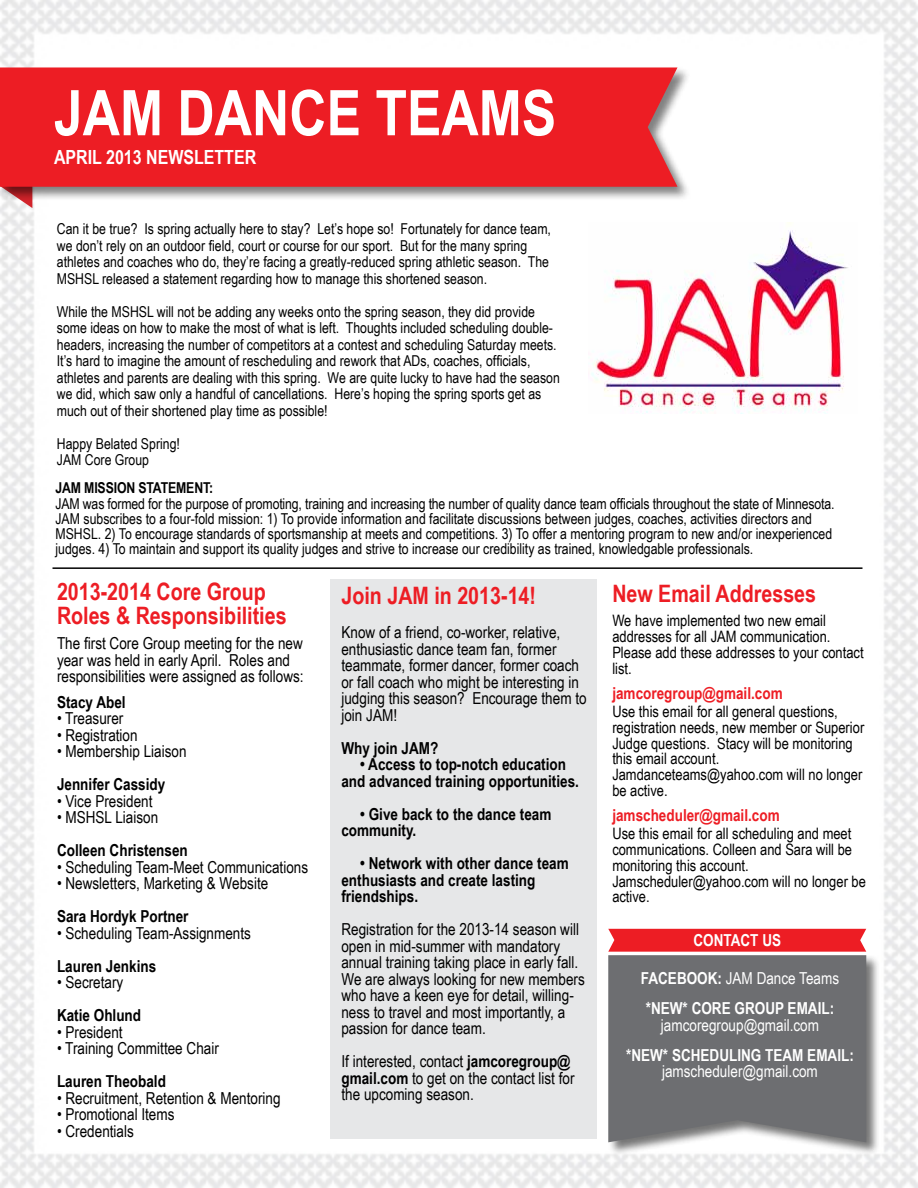
<style>
.page{position:relative;width:918px;height:1188px;background:#fff}
.page>*{position:absolute;margin:0;border:0;box-sizing:border-box;transform-origin:0 0}
.t1{font:700 63px "Arial Narrow";color:#fff}
.t2{font:700 24px/24px "Arial Narrow";color:#ed1d24}
.t3{font:700 19.5px "Arial Narrow";color:#fff}
.t4{font:16.5px/16.5px "Arial Narrow";color:#000}
.t5{font:700 16.5px/16.5px "Arial Narrow";color:#000}
.t6{font:700 16.5px/30px "Arial Narrow";color:#fff}
.t7{font:16.5px "Arial Narrow";color:#fff}
.t8{font:700 16.5px "Arial Narrow";color:#ed1d24}
.t9{font:15.75px/15.8px "Arial Narrow";color:#000}
.t10{font:15px/16.5px "Arial Narrow";color:#000}
.t11{font:700 15px "Arial Narrow";letter-spacing:-.01em;color:#000}
.s1{font-weight:700}
.s2{font-weight:400}
</style>
<div class="page">
<svg style="left:0;top:202px;width:32px;height:6px"></svg>
<div style="left:0;top:66px;width:691px;height:136px;background:#000;opacity:.5"></div>
<div style="left:0;top:67px;width:678px;height:120px;background:#ed1d24"></div>
<img style="left:588px;top:222px;width:264px;height:191px">
<hr style="left:52px;top:567px;width:810px;height:2px;background:#000">
<div style="left:607px;top:954px;width:274px;height:202px;background:#000;opacity:.54"></div>
<svg style="left:608px;top:955px;width:258px;height:187px;background:#727376"></svg>
<svg style="left:608px;top:929px;width:258px;height:23px;background:#ed252c"></svg>
<div style="left:330px;top:579px;width:267px;height:559px;background:#e6e7e8"></div>
<h1 class="t1" style="left:54px;top:65px;width:504px">JAM DANCE TEAMS</h1>
<h3 class="t3" style="left:54px;top:142px;width:204px">APRIL 2013 NEWSLETTER</h3>
<p class="t10" style="left:57px;top:220px;width:496px">Can it be true? Is spring actually here to stay? Let’s hope so! Fortunately for dance team, we don’t rely on an outdoor field, court or course for our sport. But for the many spring athletes and coaches who do, they’re facing a greatly-reduced spring athletic season. The MSHSL released a statement regarding how to manage this shortened season.</p>
<p class="t10" style="left:57px;top:302px;width:505px">While the MSHSL will not be adding any weeks onto the spring season, they did provide some ideas on how to make the most of what is left. Thoughts included scheduling double&shy;headers, increasing the number of competitors at a contest and scheduling Saturday meets.<br>It’s hard to imagine the amount of rescheduling and rework that ADs, coaches, officials, athletes and parents are dealing with this spring. We are quite lucky to have had the season we did, which saw only a handful of cancellations. Here’s hoping the spring sports get as much out of their shortened play time as possible!</p>
<p class="t10" style="left:57px;top:434px;width:125px">Happy Belated Spring!<br>JAM Core Group</p>
<p class="t11" style="left:56px;top:476px;width:159px">JAM MISSION STATEMENT:</p>
<p class="t10" style="left:56px;top:496px;width:781px;line-height:15px">JAM was formed for the purpose of promoting, training and increasing the number of quality dance team officials throughout the state of Minnesota.<br>JAM subscribes to a four-fold mission: 1) To provide information and facilitate discussions between judges, coaches, activities directors and MSHSL. 2) To encourage standards of sportsmanship at meets and competitions. 3) To offer a mentoring program to new and/or inexperienced judges. 4) To maintain and support its quality judges and strive to increase our credibility as trained, knowledgable professionals.</p>
<h2 class="t2" style="left:57px;top:578px;width:231px">2013-2014 Core Group<br>Roles &amp; Responsibilities</h2>
<p class="t4" style="left:57px;top:634px;width:248px">The first Core Group meeting for the new year was held in early April. Roles and responsibilities were assigned as follows:</p>
<p class="t5" style="left:57px;top:693px;width:70px">Stacy Abel</p>
<p class="t4" style="left:57px;top:709px;width:68px">• Treasurer</p>
<p class="t4" style="left:57px;top:726px;width:82px">• Registration</p>
<p class="t4" style="left:57px;top:742px;width:131px">• Membership Liaison</p>
<p class="t5" style="left:57px;top:775px;width:110px">Jennifer Cassidy</p>
<p class="t4" style="left:57px;top:792px;width:97px">• Vice President</p>
<p class="t4" style="left:57px;top:808px;width:103px">• MSHSL Liaison</p>
<p class="t5" style="left:57px;top:841px;width:132px">Colleen Christensen</p>
<p class="t4" style="left:57px;top:858px;width:253px">• Scheduling Team-Meet Communications</p>
<p class="t4" style="left:57px;top:874px;width:213px">• Newsletters, Marketing &amp; Website</p>
<p class="t5" style="left:57px;top:907px;width:133px">Sara Hordyk Portner</p>
<p class="t4" style="left:57px;top:924px;width:196px">• Scheduling Team-Assignments</p>
<p class="t5" style="left:57px;top:957px;width:101px">Lauren Jenkins</p>
<p class="t4" style="left:57px;top:973px;width:68px">• Secretary</p>
<p class="t5" style="left:57px;top:1006px;width:86px">Katie Ohlund</p>
<p class="t4" style="left:57px;top:1023px;width:67px">• President</p>
<p class="t4" style="left:57px;top:1039px;width:163px">• Training Committee Chair</p>
<p class="t5" style="left:57px;top:1072px;width:111px">Lauren Theobald</p>
<p class="t4" style="left:57px;top:1089px;width:225px">• Recruitment, Retention &amp; Mentoring</p>
<p class="t4" style="left:57px;top:1105px;width:119px">• Promotional Items</p>
<p class="t4" style="left:57px;top:1122px;width:78px">• Credentials</p>
<h2 class="t2" style="left:341px;top:582px;width:196px">Join JAM in 2013-14!</h2>
<p class="t4" style="left:341px;top:624px;width:247px">Know of a friend, co-worker, relative, enthusiastic dance team fan, former teammate, former dancer, former coach or fall coach who might be interesting in judging this season? Encourage them to join JAM!</p>
<p class="t5" style="left:341px;top:739px;width:98px">Why join JAM?</p>
<p class="t5" style="left:341px;top:756px;width:239px;text-align:center">• Access to top-notch education<br>and advanced training opportunities.</p>
<p class="t5" style="left:341px;top:805px;width:212px;text-indent:19px">• Give back to the dance team community.</p>
<p class="t5" style="left:341px;top:855px;width:229px;text-indent:19px">• Network with other dance team enthusiasts and create lasting friendships.</p>
<p class="t4" style="left:341px;top:921px;width:245px">Registration for the 2013-14 season will open in mid-summer with mandatory annual training taking place in early fall.<br>We are always looking for new members who have a keen eye for detail, willing&shy;ness to travel and most importantly, a passion for dance team.</p>
<p class="t4" style="left:341px;top:1053px;width:235px">If interested, contact <span class="s1">jamcoregroup@ gmail.com</span> to get on the contact list for the upcoming season.</p>
<h2 class="t2" style="left:612px;top:580px;width:205px">New Email Addresses</h2>
<p class="t9" style="left:612px;top:612px;width:253px">We have implemented two new email addresses for all JAM communication.<br>Please add these addresses to your contact list.</p>
<p class="t8" style="left:612px;top:681px;width:172px">jamcoregroup@gmail.com</p>
<p class="t9" style="left:612px;top:703px;width:253px">Use this email for all general questions, registration needs, new member or Superior Judge questions. Stacy will be monitoring this email account.<br>Jamdanceteams@yahoo.com will no longer be active.</p>
<p class="t8" style="left:612px;top:803px;width:169px">jamscheduler@gmail.com</p>
<p class="t9" style="left:612px;top:825px;width:255px">Use this email for all scheduling and meet communications. Colleen and Sara will be monitoring this account.<br>Jamscheduler@yahoo.com will no longer be active.</p>
<p class="t6" style="left:693px;top:924px;width:89px">CONTACT US</p>
<p class="t6" style="left:641px;top:963px;width:200px">FACEBOOK: <span class="s2">JAM Dance Teams </span>*NEW* CORE GROUP EMAIL:</p>
<p class="t7" style="left:661px;top:1013px;width:160px">jamcoregroup@gmail.com</p>
<p class="t6" style="left:626px;top:1039px;width:229px">*NEW* SCHEDULING TEAM EMAIL:</p>
<p class="t7" style="left:662px;top:1060px;width:157px">jamscheduler@gmail.com</p>
</div>
